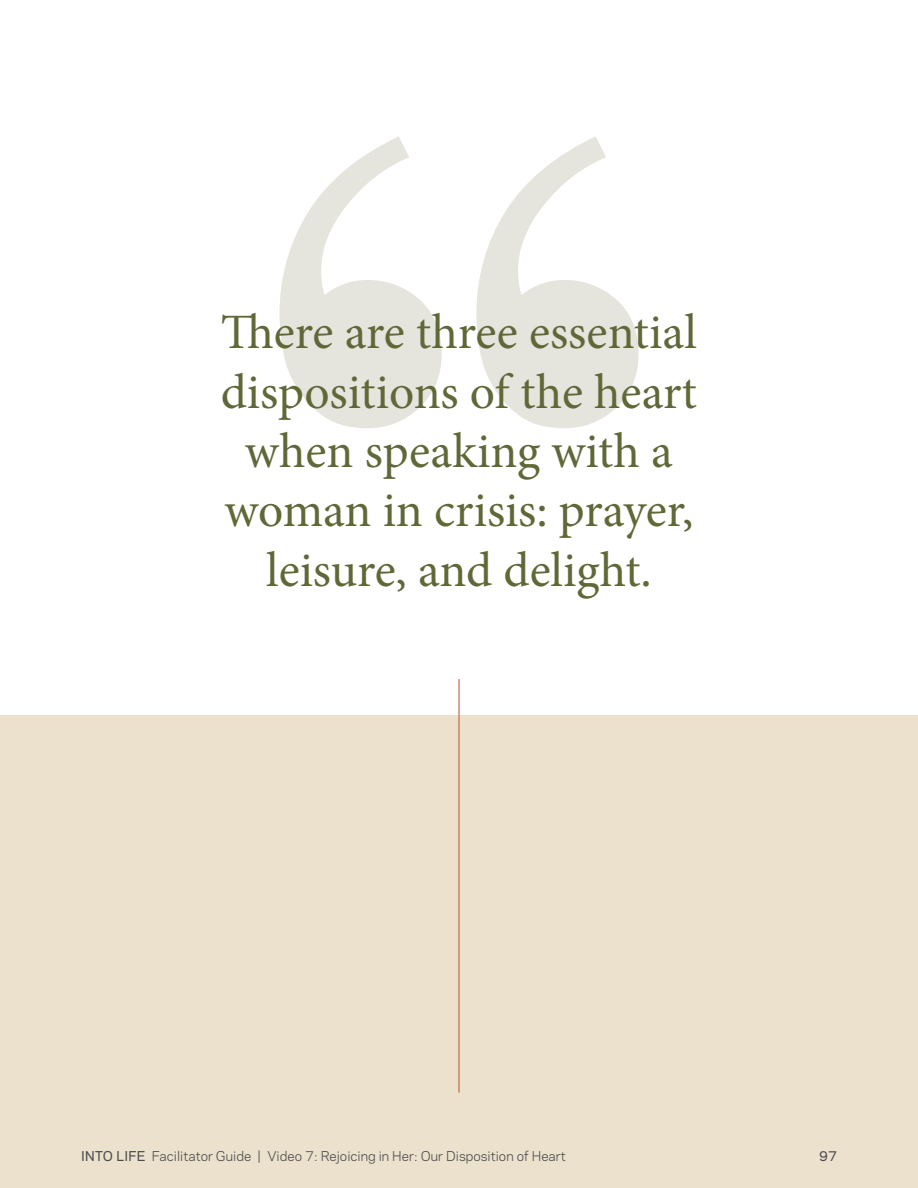
<style>
.page{position:relative;width:918px;height:1188px;background:#fff}
.page>*{position:absolute;margin:0;border:0;box-sizing:border-box;transform-origin:0 0}
.t1{font:49.5px/59.4px "Minion Pro";color:#606838;text-align:center}
.t2{font:12.75px "Galaxie Polaris";color:#4d4d4f}
.t3{font:500 12.75px "Galaxie Polaris";color:#4d4d4f}
.s1{font-weight:500}
</style>
<div class="page">
<div style="left:0;top:716px;width:918px;height:472px;background:#ece1cc"></div>
<svg style="left:279px;top:136px;width:360px;height:292px"></svg>
<hr style="left:458px;top:679px;width:2px;height:414px;background:#c3613c">
<p class="t1" style="left:221px;top:303px;width:478px">There are three essential dispositions of the heart when speaking with a woman in crisis: prayer, leisure, and delight.</p>
<p class="t2" style="left:81px;top:1147px;width:486px"><span class="s1">INTO LIFE</span> Facilitator Guide | Video 7: Rejoicing in Her: Our Disposition of Heart</p>
<p class="t3" style="left:819px;top:1147px;width:19px">97</p>
</div>
